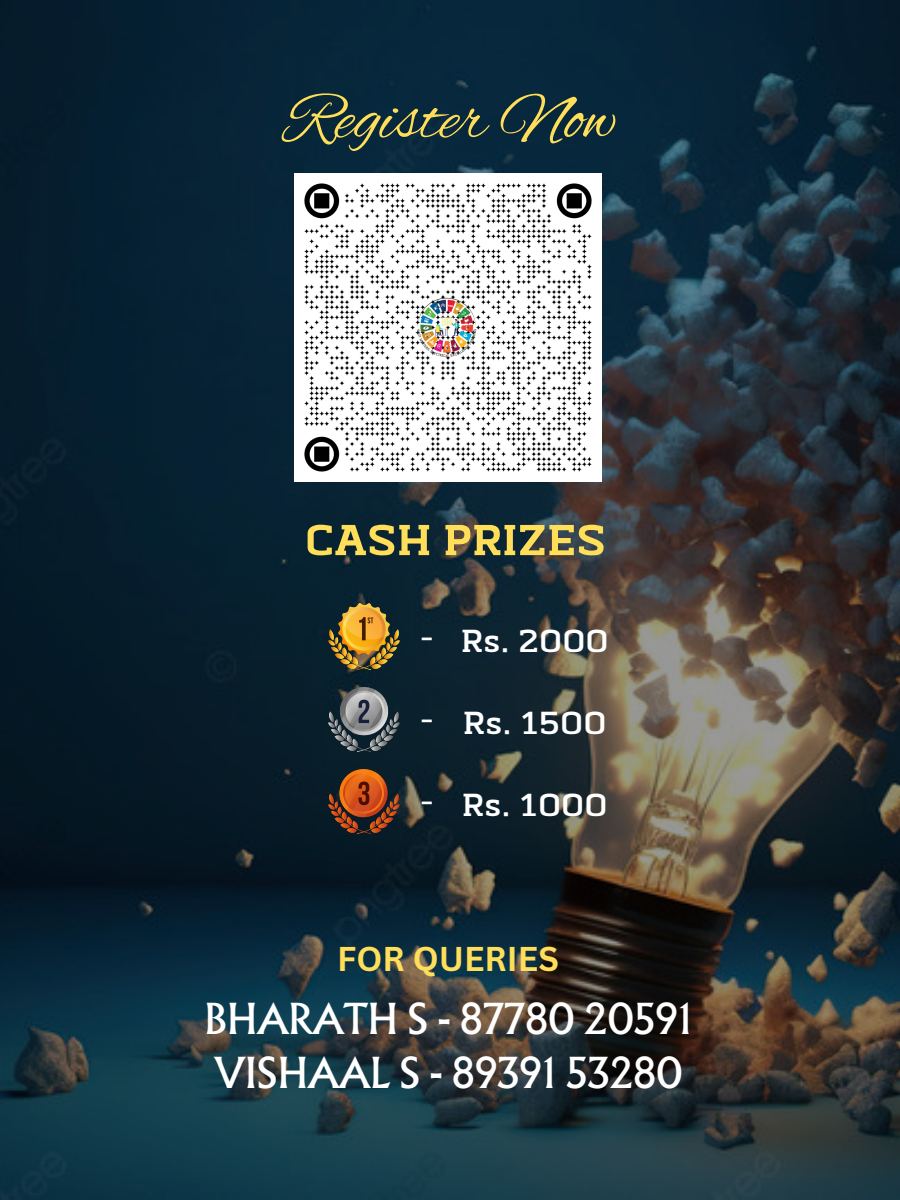
<style>
.page{position:relative;width:900px;height:1200px;background:#fff}
.page>*{position:absolute;margin:0;border:0;box-sizing:border-box;transform-origin:0 0}
.t1{font:69.44px "Alex Brush";color:#ffde59}
.t2{font:700 54.88px "Abula";color:#ffde59}
.t3{font:40.48px "Abula";color:#fff}
.t4{font:38.44px/53.7px "Albertus Nova";color:#fff}
.t5{font:700 33.48px "Canva Sans";color:#ffde59}
.t6{font:32.44px "Abula";color:#fff}
</style>
<div class="page">
<img style="left:0;top:0;width:900px;height:1200px">
<img style="left:328px;top:604px;width:71px;height:66px">
<img style="left:328px;top:769px;width:71px;height:64px">
<img style="left:328px;top:687px;width:71px;height:64px">
<img style="left:294px;top:173px;width:308px;height:308px">
<p class="t1" style="left:285px;top:79px;width:332px">Register Now</p>
<p class="t2" style="left:305px;top:501px;width:302px">CASH PRIZES</p>
<p class="t6" style="left:420px;top:621px;width:16px">-</p>
<p class="t6" style="left:420px;top:703px;width:16px">-</p>
<p class="t6" style="left:420px;top:785px;width:16px">-</p>
<p class="t3" style="left:460px;top:622px;width:150px">Rs. 2000</p>
<p class="t3" style="left:463px;top:703px;width:146px">Rs. 1500</p>
<p class="t3" style="left:462px;top:785px;width:147px">Rs. 1000</p>
<p class="t5" style="left:337px;top:935px;width:223px">FOR QUERIES</p>
<p class="t4" style="left:204px;top:993px;width:490px">BHARATH S - 87780 20591<br>VISHAAL S - 89391 53280</p>
</div>
